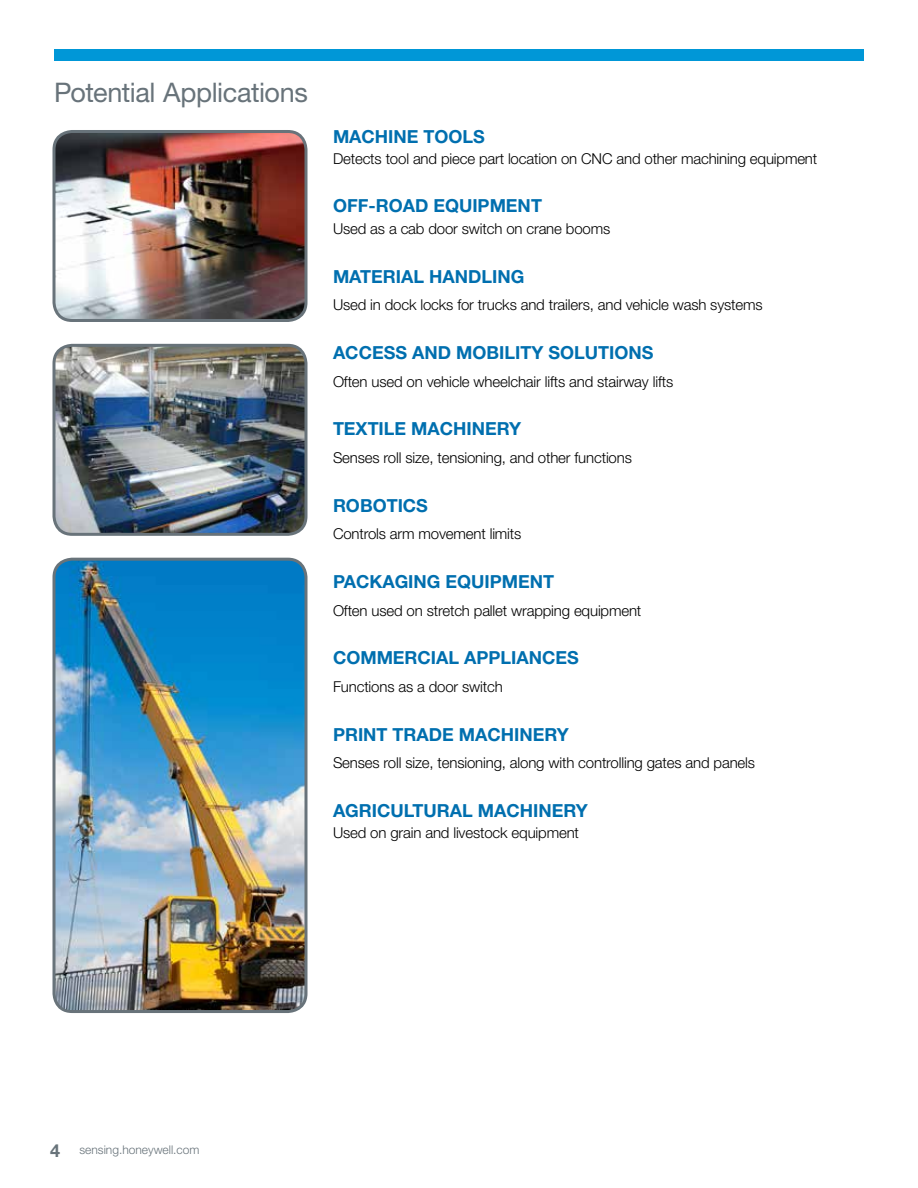
<style>
.page{position:relative;width:918px;height:1188px;background:#fff}
.page>*{position:absolute;margin:0;border:0;box-sizing:border-box;transform-origin:0 0}
.t1{font:27px "Helvetica Neue LT Std";letter-spacing:-.015em;color:#68737a}
.t2{font:700 18px "Helvetica Neue LT Std";color:#006faf}
.t3{font:300 15px "Helvetica Neue LT Std";letter-spacing:-.01em;color:#000}
.t4{font:300 12px "Helvetica Neue LT Std";color:#68737a}
.s1{font-weight:700;font-size:18px}
</style>
<div class="page">
<img style="left:54px;top:131px;width:250px;height:189px">
<div style="left:53px;top:130px;width:255px;height:192px;border:3px solid #68737a;border-radius:18px"></div>
<img style="left:54px;top:345px;width:250px;height:189px">
<div style="left:53px;top:344px;width:255px;height:192px;border:3px solid #68737a;border-radius:18px"></div>
<img style="left:54px;top:559px;width:250px;height:453px">
<div style="left:53px;top:558px;width:255px;height:455px;border:3px solid #68737a;border-radius:18px"></div>
<div style="left:54px;top:49px;width:810px;height:12px;background:#0097d7"></div>
<h1 class="t1" style="left:54px;top:76px;width:255px">Potential Applications</h1>
<p class="t2" style="left:333px;top:125px;width:154px">MACHINE TOOLS</p>
<p class="t3" style="left:333px;top:149px;width:486px">Detects tool and piece part location on CNC and other machining equipment</p>
<p class="t2" style="left:333px;top:195px;width:210px">OFF-ROAD EQUIPMENT</p>
<p class="t3" style="left:333px;top:220px;width:279px">Used as a cab door switch on crane booms</p>
<p class="t2" style="left:333px;top:265px;width:193px">MATERIAL HANDLING</p>
<p class="t3" style="left:333px;top:296px;width:431px">Used in dock locks for trucks and trailers, and vehicle wash systems</p>
<p class="t2" style="left:333px;top:341px;width:322px">ACCESS AND MOBILITY SOLUTIONS</p>
<p class="t3" style="left:333px;top:372px;width:342px">Often used on vehicle wheelchair lifts and stairway lifts</p>
<p class="t2" style="left:333px;top:418px;width:190px">TEXTILE MACHINERY</p>
<p class="t3" style="left:333px;top:449px;width:300px">Senses roll size, tensioning, and other functions</p>
<p class="t2" style="left:333px;top:494px;width:97px">ROBOTICS</p>
<p class="t3" style="left:333px;top:525px;width:190px">Controls arm movement limits</p>
<p class="t2" style="left:333px;top:570px;width:223px">PACKAGING EQUIPMENT</p>
<p class="t3" style="left:333px;top:601px;width:310px">Often used on stretch pallet wrapping equipment</p>
<p class="t2" style="left:333px;top:647px;width:247px">COMMERCIAL APPLIANCES</p>
<p class="t3" style="left:333px;top:678px;width:171px">Functions as a door switch</p>
<p class="t2" style="left:333px;top:723px;width:237px">PRINT TRADE MACHINERY</p>
<p class="t3" style="left:333px;top:754px;width:424px">Senses roll size, tensioning, along with controlling gates and panels</p>
<p class="t2" style="left:333px;top:800px;width:256px">AGRICULTURAL MACHINERY</p>
<p class="t3" style="left:333px;top:824px;width:248px">Used on grain and livestock equipment</p>
<p class="t4" style="left:50px;top:1143px;width:151px"><span class="s1">4</span> sensing.honeywell.com</p>
</div>
